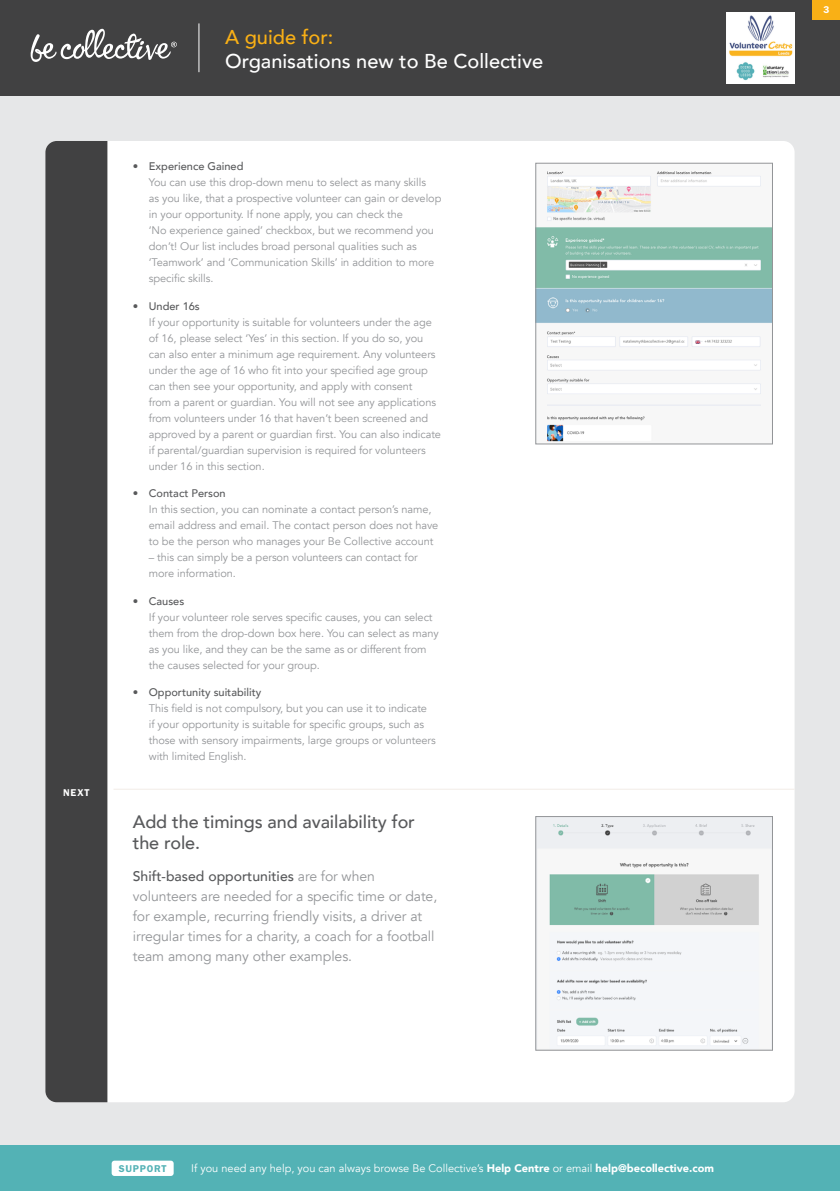
<style>
.page{position:relative;width:840px;height:1191px;background:#fff}
.page>*{position:absolute;margin:0;border:0;box-sizing:border-box;transform-origin:0 0}
.t1{font:500 20px "Avenir";color:#fff}
.t2{font:500 20px "Avenir";color:#f9b016}
.t3{font:500 18px/21.6px "Avenir";letter-spacing:-.005em;color:#58595b}
.t4{font:14px/20px "Avenir";letter-spacing:-.005em;color:#939598}
.t5{font:11px/16px "Avenir";letter-spacing:-.005em;color:#939598}
.t6{font:11px "Avenir";color:#fff}
.t7{font:500 11px "Avenir";color:#58595b}
.t8{font:10.2px "Franklin Gothic URW Dem";letter-spacing:.08em;color:#53b2b5}
.t9{font:10.2px "Franklin Gothic URW Dem";color:#fff}
.s1{font-weight:500;color:#58595b}
.s2{font-weight:900}
</style>
<div class="page">
<div style="left:0;top:96px;width:839px;height:1049px;background:#e6e7e8"></div>
<div style="left:45px;top:141px;width:749px;height:961px;background:#fff;border-radius:11px"></div>
<div style="left:45px;top:141px;width:62px;height:961px;background:#414142"></div>
<div style="left:0;top:0;width:839px;height:96px;background:#414142"></div>
<svg style="left:30px;top:29px;width:147px;height:33px"></svg>
<hr style="left:198px;top:23px;width:1px;height:49px;background:#fff">
<img style="left:537px;top:818px;width:233px;height:230px">
<div style="left:535px;top:816px;width:237px;height:234px;border:1px solid #939598"></div>
<hr style="left:113px;top:789px;width:681px;height:1px;background:#f2ece7">
<div style="left:812px;top:0;width:27px;height:19px;background:#f9b016"></div>
<img style="left:726px;top:13px;width:68px;height:70px">
<img style="left:537px;top:171px;width:233px;height:271px">
<div style="left:535px;top:163px;width:237px;height:281px;border:1px solid #939598"></div>
<div style="left:0;top:1145px;width:839px;height:46px;background:#53b2b5"></div>
<div style="left:112px;top:1160px;width:61px;height:16px;background:#fff;border-radius:3px"></div>
<p class="t9" style="left:63px;top:786px;width:28px">NEXT</p>
<h1 class="t2" style="left:225px;top:20px;width:110px">A guide for:</h1>
<h1 class="t1" style="left:225px;top:44px;width:319px">Organisations new to Be Collective</h1>
<p class="t7" style="left:133px;top:157px;width:112px">• Experience Gained</p>
<p class="t5" style="left:149px;top:175px;width:294px">You can use this drop-down menu to select as many skills<br>as you like, that a prospective volunteer can gain or develop in your opportunity. If none apply, you can check the<br>‘No experience gained’ checkbox, but we recommend you don’t! Our list includes broad personal qualities such as ‘Teamwork’ and ‘Communication Skills’ in addition to more specific skills.</p>
<p class="t7" style="left:133px;top:296px;width:68px">• Under 16s</p>
<p class="t5" style="left:149px;top:314px;width:293px">If your opportunity is suitable for volunteers under the age of 16, please select ‘Yes’ in this section. If you do so, you can also enter a minimum age requirement. Any volunteers under the age of 16 who fit into your specified age group can then see your opportunity, and apply with consent<br>from a parent or guardian. You will not see any applications from volunteers under 16 that haven’t been screened and approved by a parent or guardian first. You can also indicate if parental/guardian supervision is required for volunteers under 16 in this section.</p>
<p class="t7" style="left:133px;top:484px;width:94px">• Contact Person</p>
<p class="t5" style="left:149px;top:501px;width:291px">In this section, you can nominate a contact person’s name, email address and email. The contact person does not have to be the person who manages your Be Collective account</p>
<p class="t5" style="left:149px;top:549px;width:270px">– this can simply be a person volunteers can contact for more information.</p>
<p class="t7" style="left:133px;top:591px;width:53px">• Causes</p>
<p class="t5" style="left:149px;top:609px;width:291px">If your volunteer role serves specific causes, you can select them from the drop-down box here. You can select as many as you like, and they can be the same as or different from the causes selected for your group.</p>
<p class="t7" style="left:133px;top:682px;width:130px">• Opportunity suitability</p>
<p class="t5" style="left:149px;top:700px;width:288px">This field is not compulsory, but you can use it to indicate<br>if your opportunity is suitable for specific groups, such as those with sensory impairments, large groups or volunteers with limited English.</p>
<h2 class="t3" style="left:133px;top:809px;width:283px">Add the timings and availability for the role.</h2>
<p class="t4" style="left:133px;top:866px;width:306px"><span class="s1">Shift-based opportunities</span> are for when volunteers are needed for a specific time or date, for example, recurring friendly visits, a driver at irregular times for a charity, a coach for a football team among many other examples.</p>
<p class="t8" style="left:119px;top:1162px;width:49px">SUPPORT</p>
<p class="t6" style="left:191px;top:1161px;width:524px">If you need any help, you can always browse Be Collective’s <span class="s2">Help Centre</span> or email <span class="s2">help@becollective.com</span></p>
<p class="t9" style="left:822px;top:3px;width:7px">3</p>
</div>
